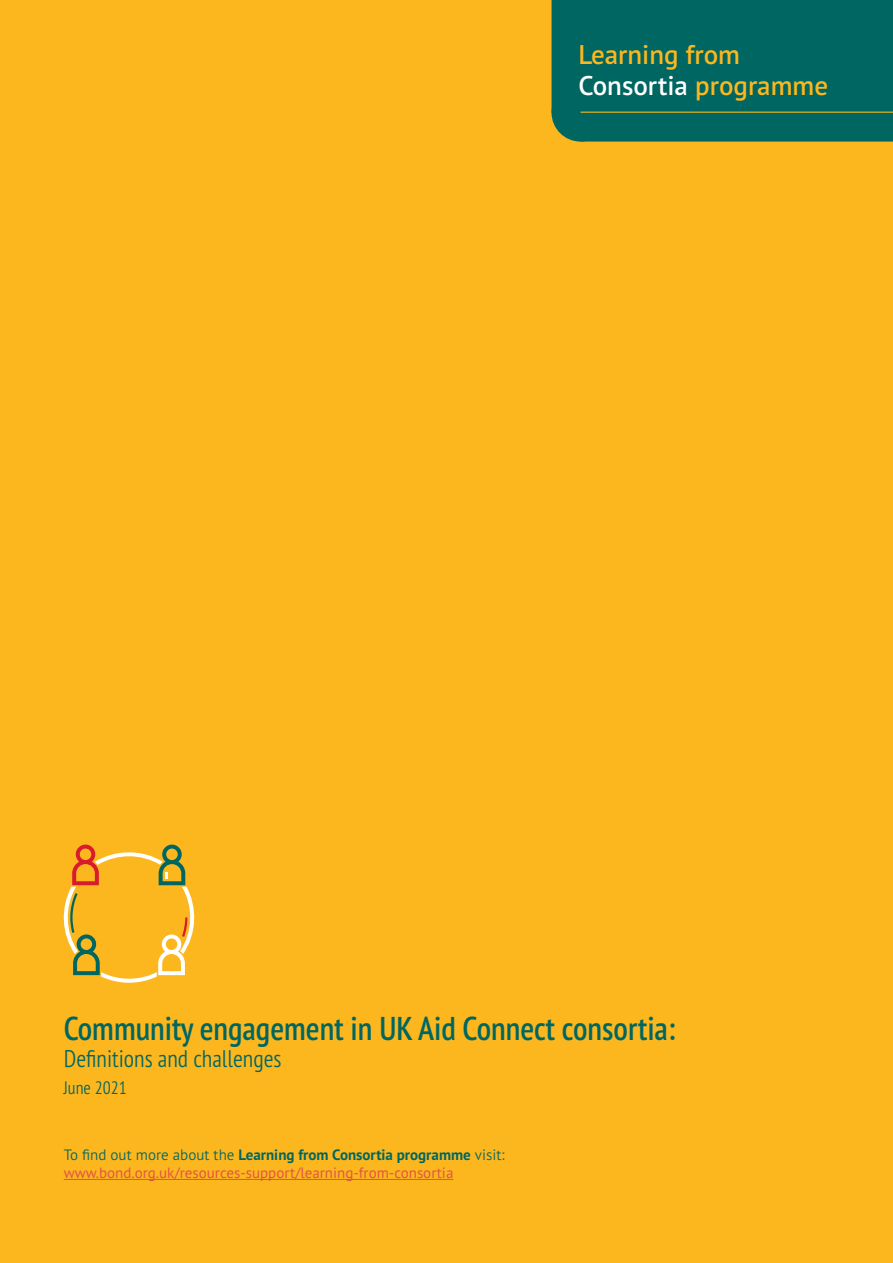
<style>
.page{position:relative;width:893px;height:1263px;background:#fcb71e}
.page>*{position:absolute;margin:0;border:0;box-sizing:border-box;transform-origin:0 0}
.t1{font:600 condensed 33px "PT Sans Pro";color:#006662}
.t2{font:600 27px/31.5px "PT Sans Pro";color:#fcb71e}
.t3{font:300 condensed 24px "PT Sans Pro";color:#006662}
.t4{font:300 condensed 18px "PT Sans Pro";color:#006662}
.t5{font:15px/18px "PT Sans Pro";color:#e05448}
.s1{color:#fff}
.s2{font-weight:300;color:#006662}
.s3{font-weight:700;color:#006662}
</style>
<div class="page">
<div style="left:551px;top:0;width:342px;height:142px;background:#006662"></div>
<div style="left:551px;top:84px;width:58px;height:58px;background:#006662;border-radius:50%"></div>
<hr style="left:580px;top:112px;width:313px;height:1px;background:#fcb71e">
<hr style="left:64px;top:1179px;width:389px;height:1px;background:#e05448">
<svg style="left:63px;top:844px;width:132px;height:139px"></svg>
<h2 class="t2" style="left:578px;top:41px;width:251px">Learning from<br><span class="s1">Consortia</span> programme</h2>
<h1 class="t1" style="left:64px;top:1014px;width:613px">Community engagement in UK Aid Connect consortia:</h1>
<h3 class="t3" style="left:64px;top:1050px;width:219px">Definitions and challenges</h3>
<p class="t4" style="left:64px;top:1081px;width:65px">June 2021</p>
<p class="t5" style="left:64px;top:1147px;width:442px"><span class="s2">To find out more about the</span> <span class="s3">Learning from Consortia programme</span> <span class="s2">visit: </span>www.bond.org.uk/resources-support/learning-from-consortia</p>
</div>
